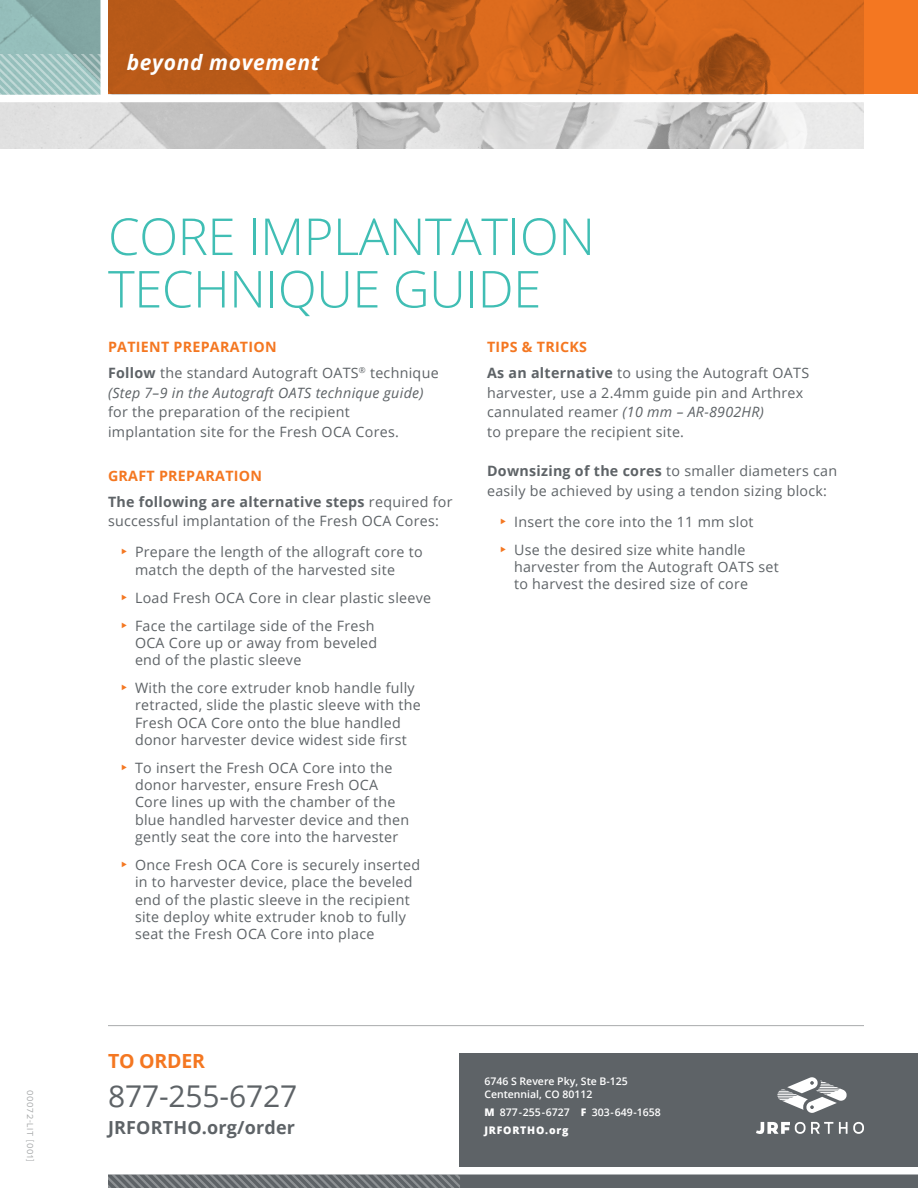
<style>
.page{position:relative;width:918px;height:1188px;background:#fff}
.page>*{position:absolute;margin:0;border:0;box-sizing:border-box;transform-origin:0 0}
.t1{font:300 51px/52.5px "Open Sans";letter-spacing:-.01em;color:#40beb4}
.t2{font:30px "Open Sans";letter-spacing:-.005em;color:#5e6367}
.t3{font:italic 700 21px "Open Sans";letter-spacing:.03em;color:#fff}
.t4{font:700 19.5px "Open Sans";color:#f47721}
.t5{font:700 18px "Open Sans";letter-spacing:.01em;color:#5e6367}
.t6{font:14.25px/17.2px "Open Sans";letter-spacing:.02em;color:#5e6367}
.t7{font:700 14.25px/26.2px "Open Sans";letter-spacing:.02em;color:#5e6367}
.t8{font:italic 14.25px "Open Sans";letter-spacing:.02em;color:#5e6367}
.t9{font:600 10.5px/12.8px "Open Sans";color:#fff}
.t10{font:9px "Proxima Nova";letter-spacing:.075em;color:#a9abac}
.s1{font-weight:700;color:#f47721}
.s2{font-weight:700}
.s3{color:#f47721}
.s4{font-weight:400}
.s5{font-style:italic}
.s6{font-weight:800}
</style>
<div class="page">
<img style="left:0;top:94px;width:864px;height:54px">
<svg style="left:108px;top:0;width:810px;height:94px;background:#ca621b"></svg>
<svg style="left:0;top:0;width:100px;height:54px;background:#89afac"></svg>
<div style="left:100px;top:0;width:8px;height:102px;background:#fff"></div>
<div style="left:0;top:95px;width:918px;height:7px;background:#fff"></div>
<div style="left:108px;top:1174px;width:810px;height:14px;background:#5e6367"></div>
<svg style="left:108px;top:1174px;width:352px;height:14px"></svg>
<div style="left:459px;top:1053px;width:459px;height:121px;background:#5e6367"></div>
<svg style="left:756px;top:1077px;width:108px;height:57px"></svg>
<div style="left:0;top:1167px;width:918px;height:7px;background:#fff"></div>
<svg style="left:0;top:54px;width:101px;height:41px;background:#a5c7c4"></svg>
<hr style="left:108px;top:1025px;width:756px;height:1px;background:#a9abac">
<p class="t10" style="left:34px;top:1090px;width:73px;rotate:90deg">00072-LIT [001]</p>
<h3 class="t3" style="left:127px;top:48px;width:194px">beyond movement</h3>
<h1 class="t1" style="left:108px;top:209px;width:489px">CO RE IMPLANTATION<br>TECHNIQUE GUIDE</h1>
<p class="t6" style="left:108px;top:333px;width:332px;line-height:26.2px"><span class="s1">PATIENT PREPARATION<br></span><span class="s2">Follow</span> the standard Autograft OATS<sup>®</sup> technique</p>
<p class="t8" style="left:108px;top:383px;width:317px">(Step 7–9 in the Autograft OATS technique guide)</p>
<p class="t6" style="left:108px;top:402px;width:292px;line-height:19.5px">for the preparation of the recipient implantation site for the Fresh OCA Cores.</p>
<p class="t7" style="left:108px;top:462px;width:346px"><span class="s3">GRAFT PREPARATION<br></span>The following are alternative steps <span class="s4">required for</span></p>
<p class="t6" style="left:108px;top:506px;width:333px;line-height:30.8px;text-align:center">successful implantation of the Fresh OCA Cores: <sup>⊲</sup> Prepare the length of the allograft core to</p>
<p class="t6" style="left:121px;top:555px;width:311px;line-height:28px;text-indent:14px">match the depth of the harvested site<br><sup>⊲</sup> Load Fresh OCA Core in clear plastic sleeve <sup>⊲</sup> Face the cartilage side of the Fresh</p>
<p class="t6" style="left:135px;top:634px;width:244px">OCA Core up or away from beveled end of the plastic sleeve</p>
<p class="t6" style="left:135px;top:679px;width:287px;text-indent:-14px"><sup>⊲</sup> With the core extruder knob handle fully retracted, slide the plastic sleeve with the Fresh OCA Core onto the blue handled donor harvester device widest side first</p>
<p class="t6" style="left:135px;top:759px;width:276px;text-indent:-14px"><sup>⊲</sup> To insert the Fresh OCA Core into the donor harvester, ensure Fresh OCA Core lines up with the chamber of the blue handled harvester device and then gently seat the core into the harvester</p>
<p class="t6" style="left:135px;top:856px;width:287px;text-indent:-14px"><sup>⊲</sup> Once Fresh OCA Core is securely inserted in to harvester device, place the beveled end of the plastic sleeve in the recipient site deploy white extruder knob to fully seat the Fresh OCA Core into place</p>
<p class="t6" style="left:487px;top:333px;width:324px;line-height:26.2px"><span class="s1">TIPS &amp; TRICKS<br></span><span class="s2">As an alternative</span> to using the Autograft OATS</p>
<p class="t6" style="left:487px;top:382px;width:318px;line-height:19.5px">harvester, use a 2.4mm guide pin and Arthrex cannulated reamer <span class="s5">(10 mm – AR-8902HR)<br></span>to prepare the recipient site.</p>
<p class="t6" style="left:487px;top:461px;width:352px;line-height:19.5px"><span class="s2">Downsizing of the cores</span> to smaller diameters can easily be achieved by using a tendon sizing block:</p>
<p class="t6" style="left:501px;top:507px;width:255px;line-height:28px"><sup>⊲</sup> Insert the core into the 11 mm slot <sup>⊲</sup> Use the desired size white handle</p>
<p class="t6" style="left:514px;top:558px;width:266px">harvester from the Autograft OATS set to harvest the desired size of core</p>
<h3 class="t4" style="left:108px;top:1047px;width:46px">to order</h3>
<h2 class="t2" style="left:108px;top:1076px;width:191px">877-255-6727</h2>
<p class="t5" style="left:108px;top:1115px;width:19px">jrfort</p>
<p class="t5" style="left:173px;top:1115px;width:123px">ho.org/order</p>
<p class="t9" style="left:484px;top:1075px;width:145px">6746 S Revere Pky, Ste B-125<br>Centennial, CO 80112</p>
<p class="t9" style="left:484px;top:1103px;width:178px;line-height:18.1px"><span class="s6">M</span> 877-255-6727 <span class="s6">F</span> 303-649-1658<br><span class="s6">JRFORTHO.org</span></p>
</div>
